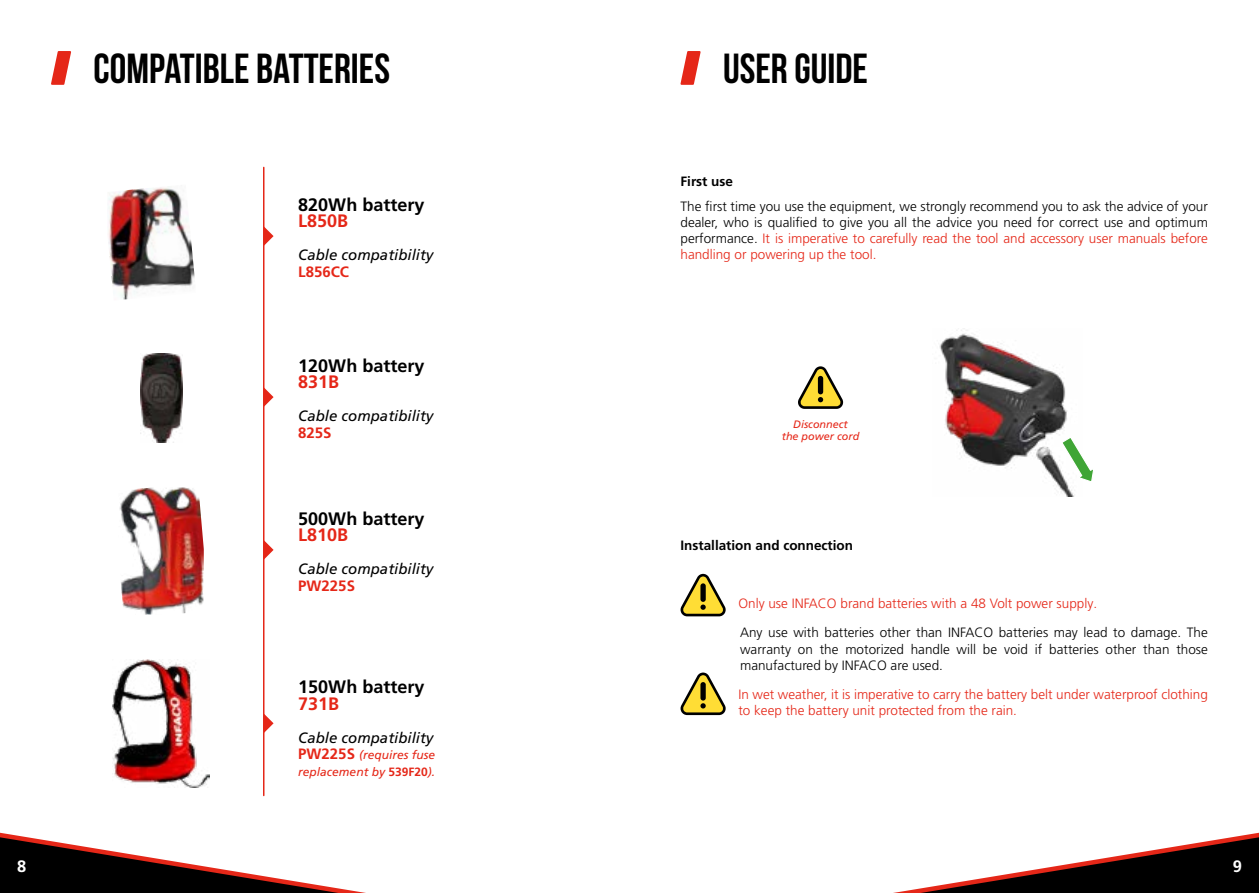
<style>
.page{position:relative;width:1259px;height:893px;background:#fff}
.page>*{position:absolute;margin:0;border:0;box-sizing:border-box;transform-origin:0 0}
.t1{font:700 42px "Bebas Neue";color:#000}
.t2{font:700 18px "Frutiger Pro";color:#000}
.t3{font:700 18px "Frutiger Pro";color:#e52718}
.t4{font:700 16.5px "Frutiger Pro";color:#fff}
.t5{font:italic 15px "Frutiger Pro";color:#000}
.t6{font:700 15px "Frutiger Pro";color:#e52718}
.t7{font:300 13.5px/16.2px "Frutiger Pro";color:#000;text-align:justify}
.t8{font:300 13.5px/16.2px "Frutiger Pro";color:#e52718}
.t9{font:700 13.5px "Frutiger Pro";color:#000}
.t10{font:italic 12px/16.5px "Frutiger Pro";color:#e52718}
.t11{font:italic 10.8px/12.8px "Frutiger Pro";color:#e52718;text-align:center}
.s1{font-weight:700;font-style:normal;font-size:15px}
.s2{font-weight:700;font-style:normal}
.s3{color:#e52718}
</style>
<div class="page">
<svg style="left:893px;top:832px;width:366px;height:61px"></svg>
<svg style="left:0;top:832px;width:366px;height:61px"></svg>
<svg style="left:680px;top:51px;width:20px;height:34px"></svg>
<hr style="left:263px;top:167px;width:1px;height:628px;background:#e52718">
<img style="left:140px;top:354px;width:42px;height:88px">
<svg style="left:264px;top:387px;width:9px;height:20px"></svg>
<img style="left:119px;top:487px;width:85px;height:128px">
<svg style="left:264px;top:540px;width:9px;height:20px"></svg>
<img style="left:112px;top:659px;width:98px;height:128px">
<svg style="left:264px;top:713px;width:9px;height:20px"></svg>
<svg style="left:264px;top:226px;width:9px;height:20px"></svg>
<img style="left:108px;top:187px;width:87px;height:113px">
<svg style="left:51px;top:51px;width:20px;height:34px"></svg>
<img style="left:939px;top:328px;width:135px;height:169px">
<svg style="left:1060px;top:436px;width:33px;height:47px"></svg>
<svg style="left:680px;top:574px;width:46px;height:42px"></svg>
<div style="left:700px;top:583px;width:6px;height:19px;background:#000;border-radius:3px"></div>
<svg style="left:680px;top:672px;width:46px;height:43px"></svg>
<div style="left:700px;top:682px;width:6px;height:19px;background:#000;border-radius:3px"></div>
<svg style="left:798px;top:366px;width:45px;height:43px"></svg>
<div style="left:818px;top:376px;width:5px;height:18px;background:#000;border-radius:3px"></div>
<h1 class="t1" style="left:94px;top:45px;width:298px">COMPATIBLE BATTERIES</h1>
<h1 class="t1" style="left:723px;top:45px;width:146px">USER GUIDE</h1>
<h2 class="t2" style="left:298px;top:194px;width:128px">820Wh battery</h2>
<h2 class="t3" style="left:298px;top:211px;width:52px">L850B</h2>
<p class="t5" style="left:298px;top:246px;width:137px">Cable compatibility</p>
<p class="t6" style="left:298px;top:263px;width:52px">L856CC</p>
<h2 class="t2" style="left:298px;top:355px;width:128px">120Wh battery</h2>
<h2 class="t3" style="left:298px;top:372px;width:43px">831B</h2>
<p class="t5" style="left:298px;top:407px;width:137px">Cable compatibility</p>
<p class="t6" style="left:298px;top:424px;width:35px">825S</p>
<h2 class="t2" style="left:298px;top:508px;width:128px">500Wh battery</h2>
<h2 class="t3" style="left:298px;top:524px;width:52px">L810B</h2>
<p class="t5" style="left:298px;top:560px;width:137px">Cable compatibility</p>
<p class="t6" style="left:298px;top:577px;width:58px">PW225S</p>
<h2 class="t2" style="left:298px;top:676px;width:128px">150Wh battery</h2>
<h2 class="t3" style="left:298px;top:693px;width:43px">731B</h2>
<p class="t5" style="left:298px;top:729px;width:137px">Cable compatibility</p>
<p class="t10" style="left:298px;top:747px;width:138px"><span class="s1">PW225S</span> (requires fuse replacement by <span class="s2">539F20</span>).</p>
<p class="t9" style="left:680px;top:173px;width:54px">First use</p>
<p class="t7" style="left:680px;top:198px;width:529px">The first time you use the equipment, we strongly recommend you to ask the advice of your dealer, who is qualified to give you all the advice you need for correct use and optimum performance. <span class="s3">It is imperative to carefully read the tool and accessory user manuals before handling or powering up the tool.</span></p>
<p class="t11" style="left:782px;top:418px;width:79px">Disconnect<br>the power cord</p>
<p class="t9" style="left:680px;top:537px;width:174px">Installation and connection</p>
<p class="t8" style="left:738px;top:596px;width:360px">Only use INFACO brand batteries with a 48 Volt power supply.</p>
<p class="t7" style="left:740px;top:625px;width:469px">Any use with batteries other than INFACO batteries may lead to damage. The warranty on the motorized handle will be void if batteries other than those manufactured by INFACO are used.</p>
<p class="t8" style="left:738px;top:686px;width:471px">In wet weather, it is imperative to carry the battery belt under waterproof clothing to keep the battery unit protected from the rain.</p>
<p class="t4" style="left:17px;top:856px;width:11px">8</p>
<p class="t4" style="left:1232px;top:856px;width:11px">9</p>
</div>
